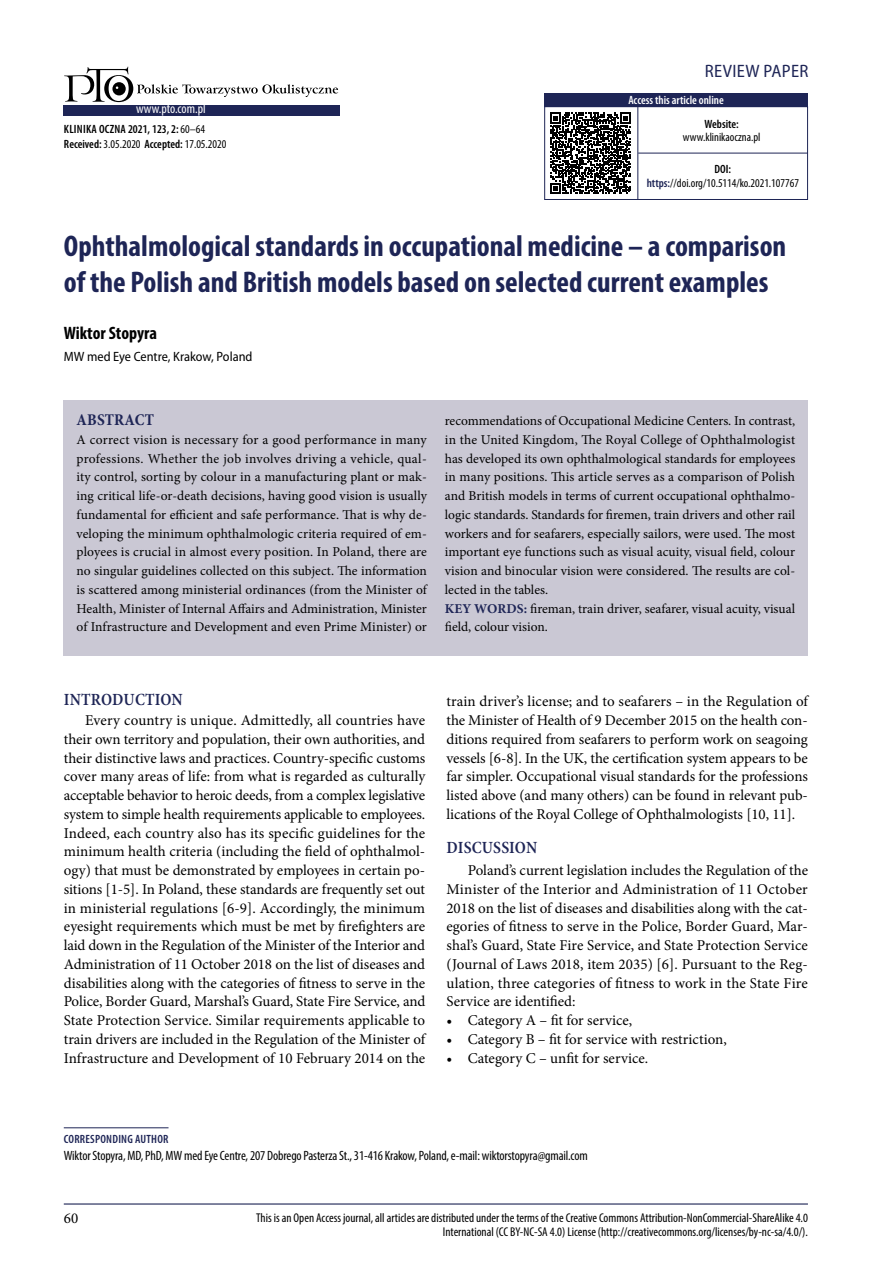
<style>
.page{position:relative;width:893px;height:1263px;background:#fff}
.page>*{position:absolute;margin:0;border:0;box-sizing:border-box;transform-origin:0 0}
.t1{font:700 condensed 30px/36px "Myriad Pro";color:#1e2556}
.t2{font:700 condensed 18px "Myriad Pro";color:#000}
.t3{font:semi-condensed 18px "Myriad Pro";letter-spacing:.02em;color:#1e2556}
.t4{font:600 condensed 17.25px "Minion Pro";letter-spacing:.01em;color:#1e2556}
.t5{font:700 condensed 16.5px "Minion Pro";letter-spacing:.01em;color:#1e2556}
.t6{font:15px/18.8px "Minion Pro";color:#000;text-align:justify}
.t7{font:13.5px/18.8px "Minion Pro";color:#000;text-align:justify}
.t8{font:condensed 13.5px "Myriad Pro";letter-spacing:-.01em;color:#000}
.t9{font:semi-condensed 13.5px "Myriad Pro";color:#000}
.t10{font:condensed 13.5px "Myriad Pro";color:#fff}
.t11{font:condensed 12.75px/14.2px "Myriad Pro";color:#000;text-align:right}
.t12{font:600 condensed 12px/14.4px "Myriad Pro";letter-spacing:.02em;color:#000}
.t13{font:condensed 12px/14.4px "Myriad Pro";color:#000;text-align:center}
.t14{font:600 condensed 12px "Myriad Pro";color:#fff}
.t15{font:600 condensed 12px "Myriad Pro";letter-spacing:.02em;color:#1e2556}
.s1{font-weight:400}
.s2{font-weight:600}
.s3{font-weight:600;color:#1e2556}
.s4{font-weight:700;color:#1e2556}
</style>
<div class="page">
<hr style="left:64px;top:1203px;width:744px;height:1px;background:#1e2556">
<svg style="left:64px;top:66px;width:274px;height:36px"></svg>
<div style="left:64px;top:105px;width:276px;height:11px;background:#1e2556"></div>
<div style="left:64px;top:400px;width:744px;height:255px;background:#cac8d4"></div>
<div style="left:544px;top:106px;width:264px;height:94px;border:1px solid #1e2556"></div>
<svg style="left:550px;top:113px;width:81px;height:80px"></svg>
<div style="left:544px;top:94px;width:264px;height:13px;background:#1e2556"></div>
<hr style="left:637px;top:107px;width:1px;height:92px;background:#1e2556">
<hr style="left:638px;top:153px;width:170px;height:1px;background:#1e2556">
<hr style="left:64px;top:1127px;width:105px;height:1px;background:#1e2556">
<p class="t10" style="left:136px;top:101px;width:71px">www.pto.com.pl</p>
<p class="t12" style="left:64px;top:122px;width:164px">KLINIKA OCZNA 2021, 123, 2: <span class="s1">60–64<br></span>Received: <span class="s1">3.05.2020</span> Accepted: <span class="s1">17.05.2020</span></p>
<p class="t3" style="left:705px;top:62px;width:105px">REVIEW PAPER</p>
<p class="t14" style="left:628px;top:93px;width:97px">Access this article online</p>
<p class="t12" style="left:704px;top:116px;width:36px">Website:</p>
<p class="t13" style="left:647px;top:161px;width:154px"><span class="s2">DOI: </span><span class="s3">https:</span>//doi.org/10.5114/ko.2021.107767</p>
<p class="t13" style="left:683px;top:130px;width:79px">www.klinikaoczna.pl</p>
<h1 class="t1" style="left:64px;top:228px;width:724px">Ophthalmological standards in occupational medicine – a comparison of the Polish and British models based on selected current examples</h1>
<p class="t2" style="left:64px;top:322px;width:95px">Wiktor Stopyra</p>
<p class="t9" style="left:64px;top:349px;width:190px">MW med Eye Centre, Krakow, Poland</p>
<p class="t5" style="left:77px;top:408px;width:79px">ABSTRACT</p>
<p class="t7" style="left:77px;top:430px;width:352px">A correct vision is necessary for a good performance in many professions. Whether the job involves driving a vehicle, qual&shy;ity control, sorting by colour in a manufacturing plant or mak&shy;ing critical life-or-death decisions, having good vision is usually fundamental for efficient and safe performance. That is why de&shy;veloping the minimum ophthalmologic criteria required of em&shy;ployees is crucial in almost every position. In Poland, there are no singular guidelines collected on this subject. The information is scattered among ministerial ordinances (from the Minister of Health, Minister of Internal Affairs and Administration, Minister of Infrastructure and Development and even Prime Minister) or</p>
<p class="t7" style="left:445px;top:411px;width:352px;text-align:left">recommendations of Occupational Medicine Centers. In contrast, in the United Kingdom, The Royal College of Ophthalmologist has developed its own ophthalmological standards for employees in many positions. This article serves as a comparison of Polish and British models in terms of current occupational ophthalmo&shy;logic standards. Standards for firemen, train drivers and other rail workers and for seafarers, especially sailors, were used. The most important eye functions such as visual acuity, visual field, colour vision and binocular vision were considered. The results are col&shy;lected in the tables.<br><span class="s4">KEY WORDS:</span> fireman, train driver, seafarer, visual acuity, visual field, colour vision.</p>
<p class="t4" style="left:64px;top:688px;width:121px">INTRODUCTION</p>
<p class="t6" style="left:64px;top:711px;width:363px;text-indent:21px">Every country is unique. Admittedly, all countries have their own territory and population, their own authorities, and their distinctive laws and practices. Country-specific customs cover many areas of life: from what is regarded as culturally acceptable behavior to heroic deeds, from a complex legislative system to simple health requirements applicable to employees.<br>Indeed, each country also has its specific guidelines for the minimum health criteria (including the field of ophthalmol&shy;ogy) that must be demonstrated by employees in certain po&shy;sitions [1-5]. In Poland, these standards are frequently set out in ministerial regulations [6-9]. Accordingly, the minimum eyesight requirements which must be met by firefighters are laid down in the Regulation of the Minister of the Interior and Administration of 11 October 2018 on the list of diseases and disabilities along with the categories of fitness to serve in the Police, Border Guard, Marshal’s Guard, State Fire Service, and State Protection Service. Similar requirements applicable to train drivers are included in the Regulation of the Minister of Infrastructure and Development of 10 February 2014 on the</p>
<p class="t6" style="left:446px;top:692px;width:363px">train driver’s license; and to seafarers – in the Regulation of the Minister of Health of 9 December 2015 on the health con&shy;ditions required from seafarers to perform work on seagoing vessels [6-8]. In the UK, the certification system appears to be far simpler. Occupational visual standards for the professions listed above (and many others) can be found in relevant pub&shy;lications of the Royal College of Ophthalmologists [10, 11].</p>
<p class="t4" style="left:447px;top:836px;width:92px">DISCUSSION</p>
<p class="t6" style="left:446px;top:861px;width:363px;text-indent:21px">Poland’s current legislation includes the Regulation of the Minister of the Interior and Administration of 11 October 2018 on the list of diseases and disabilities along with the cat&shy;egories of fitness to serve in the Police, Border Guard, Mar&shy;shal’s Guard, State Fire Service, and State Protection Service (Journal of Laws 2018, item 2035) [6]. Pursuant to the Reg&shy;ulation, three categories of fitness to work in the State Fire Service are identified:</p>
<p class="t6" style="left:446px;top:1011px;width:187px">• Category A – fit for service,</p>
<p class="t6" style="left:446px;top:1030px;width:282px">• Category B – fit for service with restriction,</p>
<p class="t6" style="left:446px;top:1048px;width:203px">• Category C – unfit for service.</p>
<p class="t15" style="left:64px;top:1132px;width:43px">Correspondin</p>
<p class="t15" style="left:127px;top:1132px;width:37px">g author</p>
<p class="t8" style="left:64px;top:1147px;width:526px">Wiktor Stopyra, MD, PhD, MW med Eye Centre, 207 Dobrego Pasterza St., 31-416 Krakow, Poland, e-mail: wiktorstopyra@gmail.com</p>
<p class="t6" style="left:64px;top:1209px;width:16px">60</p>
<p class="t11" style="left:256px;top:1210px;width:553px">This is an Open Access journal, all articles are distributed under the terms of the Creative Commons Attribution-NonCommercial-ShareAlike 4.0<br>International (CC BY-NC-SA 4.0) License (http://creativecommons.org/licenses/by-nc-sa/4.0/).</p>
</div>
